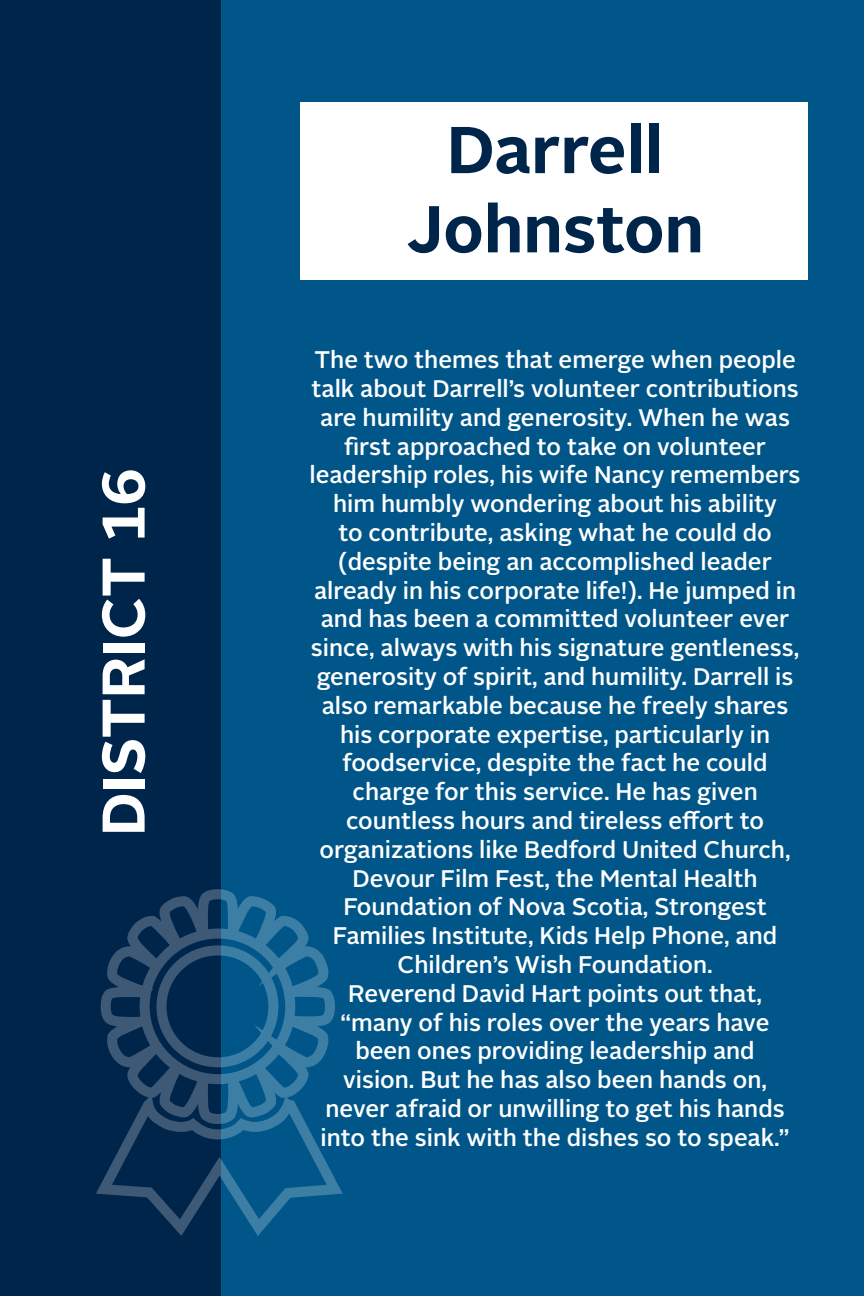
<style>
.page{position:relative;width:864px;height:1296px;background:#fff}
.page>*{position:absolute;margin:0;border:0;box-sizing:border-box;transform-origin:0 0}
.t1{font:700 66px/79.2px "Alright Sans";color:#00254a;text-align:center}
.t2{font:700 60px "Alright Sans";color:#fff}
.t3{font:500 24px/28.8px "Alright Sans";color:#fff;text-align:center}
</style>
<div class="page">
<div style="left:0;top:0;width:259px;height:1296px;background:#00254a"></div>
<div style="left:221px;top:0;width:643px;height:1296px;background:#005689"></div>
<svg style="left:96px;top:889px;width:247px;height:347px"></svg>
<div style="left:300px;top:102px;width:508px;height:178px;background:#fff"></div>
<h2 class="t2" style="left:82px;top:836px;width:369px;rotate:-90deg">DISTRICT 16</h2>
<h1 class="t1" style="left:406px;top:111px;width:300px">Darrell<br>Johnston</h1>
<p class="t3" style="left:310px;top:346px;width:492px">The two themes that emerge when people talk about Darrell’s volunteer contributions are humility and generosity. When he was first approached to take on volunteer leadership roles, his wife Nancy remembers him humbly wondering about his ability<br>to contribute, asking what he could do (despite being an accomplished leader already in his corporate life!). He jumped in and has been a committed volunteer ever since, always with his signature gentleness, generosity of spirit, and humility. Darrell is also remarkable because he freely shares his corporate expertise, particularly in foodservice, despite the fact he could charge for this service. He has given countless hours and tireless effort to organizations like Bedford United Church, Devour Film Fest, the Mental Health Foundation of Nova Scotia, Strongest Families Institute, Kids Help Phone, and Children’s Wish Foundation.<br>Reverend David Hart points out that, “many of his roles over the years have<br>been ones providing leadership and<br>vision. But he has also been hands on, never afraid or unwilling to get his hands into the sink with the dishes so to speak.”</p>
</div>
